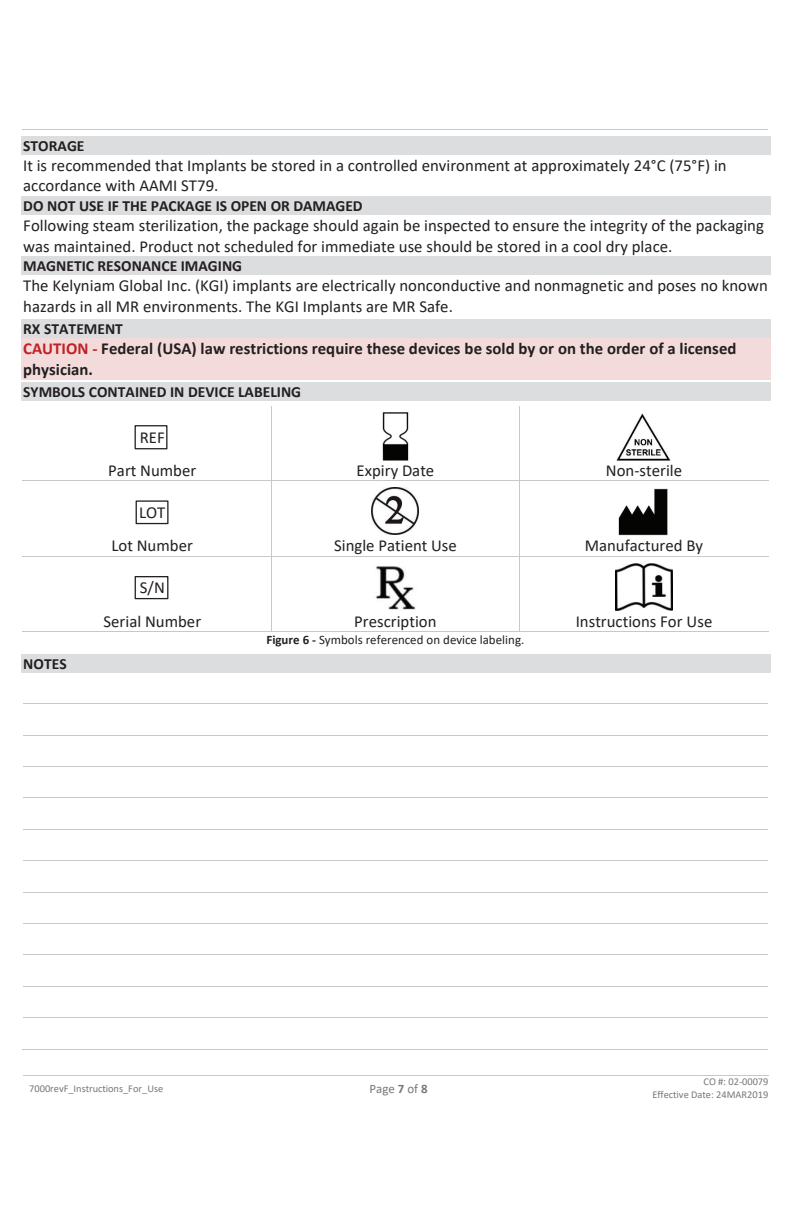
<style>
.page{position:relative;width:792px;height:1224px;background:#fff}
.page>*{position:absolute;margin:0;border:0;box-sizing:border-box;transform-origin:0 0}
.t1{font:16.8px/20.4px "Calibri";color:#231f20}
.t2{font:700 16.8px/20.4px "Calibri";color:#231f20}
.t3{font:700 15.6px "Calibri";color:#231f20}
.t4{font:12.8px "Calibri";color:#231f20}
.t5{font:12.8px "Calibri";color:#76787b}
.t6{font:10.4px/12.8px "Calibri";color:#76787b;text-align:right}
.s1{color:#c02025}
.s2{font-weight:700}
</style>
<div class="page">
<hr style="left:22px;top:129px;width:746px;height:1px;background:#c7c8ca">
<hr style="left:23px;top:1075px;width:249px;height:1px;background:#c7c8ca">
<hr style="left:272px;top:1075px;width:248px;height:1px;background:#c7c8ca">
<hr style="left:521px;top:1075px;width:248px;height:1px;background:#c7c8ca">
<div style="left:21px;top:136px;width:750px;height:19px;background:#dcdddf"></div>
<div style="left:21px;top:196px;width:750px;height:19px;background:#dcdddf"></div>
<div style="left:21px;top:256px;width:750px;height:19px;background:#dcdddf"></div>
<div style="left:21px;top:319px;width:750px;height:19px;background:#dcdddf"></div>
<div style="left:21px;top:338px;width:750px;height:21px;background:#f3dbdb"></div>
<div style="left:21px;top:359px;width:750px;height:20px;background:#f3dbdb"></div>
<div style="left:21px;top:383px;width:750px;height:18px;background:#dcdddf"></div>
<div style="left:21px;top:654px;width:750px;height:19px;background:#dcdddf"></div>
<hr style="left:23px;top:704px;width:745px;height:1px;background:#c7c8ca">
<hr style="left:23px;top:735px;width:745px;height:1px;background:#c7c8ca">
<hr style="left:23px;top:766px;width:745px;height:1px;background:#c7c8ca">
<hr style="left:23px;top:798px;width:745px;height:1px;background:#c7c8ca">
<hr style="left:23px;top:829px;width:745px;height:1px;background:#c7c8ca">
<hr style="left:23px;top:860px;width:745px;height:1px;background:#c7c8ca">
<hr style="left:23px;top:892px;width:745px;height:1px;background:#c7c8ca">
<hr style="left:23px;top:923px;width:745px;height:1px;background:#c7c8ca">
<hr style="left:23px;top:955px;width:745px;height:1px;background:#c7c8ca">
<hr style="left:23px;top:986px;width:745px;height:1px;background:#c7c8ca">
<hr style="left:23px;top:1017px;width:745px;height:1px;background:#c7c8ca">
<hr style="left:22px;top:1049px;width:746px;height:1px;background:#c7c8ca">
<hr style="left:271px;top:406px;width:1px;height:75px;background:#c7c8ca">
<hr style="left:520px;top:406px;width:1px;height:75px;background:#c7c8ca">
<hr style="left:23px;top:481px;width:248px;height:1px;background:#c7c8ca">
<hr style="left:272px;top:481px;width:248px;height:1px;background:#c7c8ca">
<hr style="left:520px;top:481px;width:248px;height:1px;background:#c7c8ca">
<hr style="left:271px;top:481px;width:1px;height:75px;background:#c7c8ca">
<hr style="left:520px;top:481px;width:1px;height:75px;background:#c7c8ca">
<hr style="left:23px;top:556px;width:248px;height:1px;background:#c7c8ca">
<hr style="left:272px;top:556px;width:248px;height:1px;background:#c7c8ca">
<hr style="left:520px;top:556px;width:248px;height:1px;background:#c7c8ca">
<hr style="left:271px;top:556px;width:1px;height:75px;background:#c7c8ca">
<hr style="left:520px;top:556px;width:1px;height:75px;background:#c7c8ca">
<hr style="left:23px;top:631px;width:248px;height:1px;background:#c7c8ca">
<hr style="left:272px;top:631px;width:248px;height:1px;background:#c7c8ca">
<hr style="left:520px;top:631px;width:248px;height:1px;background:#c7c8ca">
<img style="left:382px;top:412px;width:27px;height:48px">
<img style="left:617px;top:413px;width:54px;height:47px">
<img style="left:372px;top:488px;width:46px;height:46px">
<img style="left:619px;top:489px;width:49px;height:46px">
<img style="left:375px;top:566px;width:41px;height:44px">
<img style="left:616px;top:564px;width:56px;height:46px">
<div style="left:135px;top:425px;width:32px;height:24px;border:1px solid #231f20"></div>
<div style="left:136px;top:500px;width:33px;height:24px;border:1px solid #231f20"></div>
<div style="left:135px;top:576px;width:33px;height:23px;border:1px solid #231f20"></div>
<p class="t3" style="left:23px;top:135px;width:63px">STORAGE</p>
<p class="t1" style="left:23px;top:155px;width:705px">It is recommended that Implants be stored in a controlled environment at approximately 24°C (75°F) in accordance with AAMI ST79.</p>
<p class="t3" style="left:23px;top:195px;width:341px">DO NOT USE IF THE PACKAGE IS OPEN OR DAMAGED</p>
<p class="t1" style="left:23px;top:215px;width:742px">Following steam sterilization, the package should again be inspected to ensure the integrity of the packaging was maintained. Product not scheduled for immediate use should be stored in a cool dry place.</p>
<p class="t3" style="left:23px;top:255px;width:220px">MAGNETIC RESONANCE IMAGING</p>
<p class="t1" style="left:23px;top:275px;width:746px">The Kelyniam Global Inc. (KGI) implants are electrically nonconductive and nonmagnetic and poses no known hazards in all MR environments. The KGI Implants are MR Safe.</p>
<p class="t3" style="left:23px;top:318px;width:101px">RX STATEMENT</p>
<p class="t2" style="left:23px;top:338px;width:715px"><span class="s1">CAUTION -</span> Federal (USA) law restrictions require these devices be sold by or on the order of a licensed physician.</p>
<p class="t3" style="left:23px;top:381px;width:279px">SYMBOLS CONTAINED IN DEVICE LABELING</p>
<p class="t3" style="left:23px;top:652px;width:45px">NOTES</p>
<p class="t1" style="left:108px;top:420px;width:90px;line-height:33px;text-align:center">REF<br>Part Number</p>
<p class="t1" style="left:112px;top:496px;width:83px;line-height:33.2px;text-align:center">LOT<br>Lot Number</p>
<p class="t1" style="left:103px;top:571px;width:99px;line-height:33.2px;text-align:center">S/N<br>Serial Number</p>
<p class="t1" style="left:357px;top:460px;width:79px">Expiry Date</p>
<p class="t1" style="left:606px;top:460px;width:78px">Non-sterile</p>
<p class="t1" style="left:334px;top:535px;width:124px">Single Patient Use</p>
<p class="t1" style="left:585px;top:535px;width:120px">Manufactured By</p>
<p class="t1" style="left:354px;top:610px;width:84px">Prescription</p>
<p class="t1" style="left:576px;top:610px;width:138px">Instructions For Use</p>
<p class="t4" style="left:267px;top:631px;width:259px"><span class="s2">Figure 6 -</span> Symbols referenced on device labeling.</p>
<p class="t6" style="left:29px;top:1082px;width:136px">7000revF_Instructions_For_Use</p>
<p class="t5" style="left:370px;top:1080px;width:59px">Page <span class="s2">7</span> of <span class="s2">8</span></p>
<p class="t6" style="left:652px;top:1075px;width:118px">CO #: 02-00079<br>Effective Date: 24MAR2019</p>
</div>
